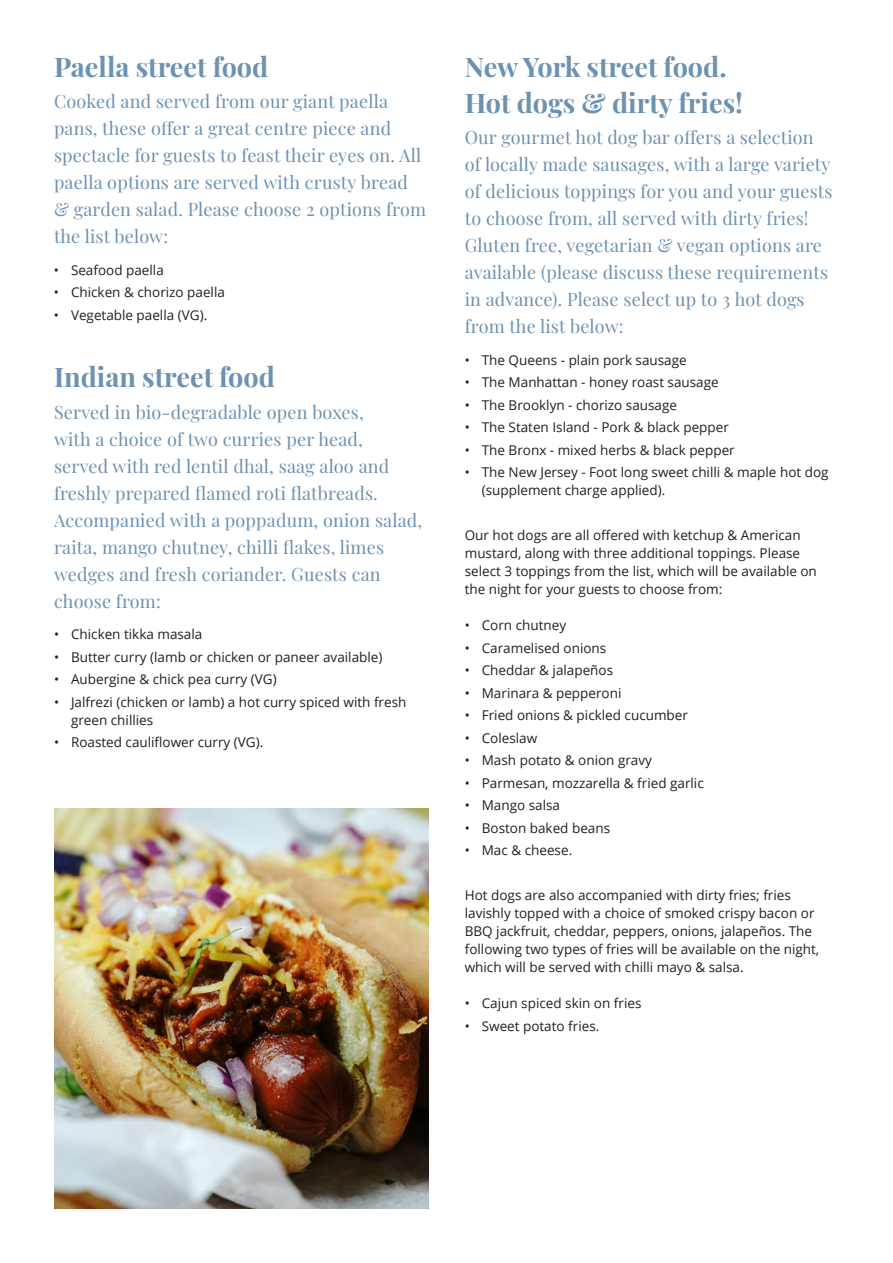
<style>
.page{position:relative;width:893px;height:1263px;background:#fff}
.page>*{position:absolute;margin:0;border:0;box-sizing:border-box;transform-origin:0 0}
.t1{font:700 27px/36px "Playfair Display";color:#6b91b3}
.t2{font:18px/27px "Playfair Display";letter-spacing:.01em;color:#6b91b3}
.t3{font:13.5px/18px "Open Sans";color:#231f20}
</style>
<div class="page">
<img style="left:54px;top:809px;width:374px;height:400px">
<h1 class="t1" style="left:54px;top:46px;width:216px">Paella street food</h1>
<h2 class="t2" style="left:54px;top:86px;width:374px">Cooked and served from our giant paella pans, these offer a great centre piece and spectacle for guests to feast their eyes on. All paella options are served with crusty bread &amp; garden salad. Please choose 2 options from the list below:</h2>
<p class="t3" style="left:54px;top:260px;width:111px">• Seafood paella</p>
<p class="t3" style="left:54px;top:283px;width:172px">• Chicken &amp; chorizo paella</p>
<p class="t3" style="left:54px;top:305px;width:155px">• Vegetable paella (VG).</p>
<h1 class="t1" style="left:54px;top:357px;width:222px">Indian street food</h1>
<p class="t2" style="left:54px;top:397px;width:370px">Served in bio-degradable open boxes,<br>with a choice of two curries per head,<br>served with red lentil dhal, saag aloo and freshly prepared flamed roti flatbreads.<br>Accompanied with a poppadum, onion salad, raita, mango chutney, chilli flakes, limes wedges and fresh coriander. Guests can choose from:</p>
<p class="t3" style="left:54px;top:625px;width:150px">• Chicken tikka masala</p>
<p class="t3" style="left:54px;top:647px;width:330px">• Butter curry (lamb or chicken or paneer available)</p>
<p class="t3" style="left:54px;top:670px;width:224px">• Aubergine &amp; chick pea curry (VG)</p>
<p class="t3" style="left:71px;top:692px;width:337px;text-indent:-17px">• Jalfrezi (chicken or lamb) a hot curry spiced with fresh green chillies</p>
<p class="t3" style="left:54px;top:733px;width:211px">• Roasted cauliflower curry (VG).</p>
<h1 class="t1" style="left:465px;top:46px;width:280px">New York street food.<br>Hot dogs &amp; dirty fries!</h1>
<p class="t2" style="left:465px;top:122px;width:369px">Our gourmet hot dog bar offers a selection of locally made sausages, with a large variety of delicious toppings for you and your guests to choose from, all served with dirty fries!<br>Gluten free, vegetarian &amp; vegan options are available (please discuss these requirements in advance). Please select up to 3 hot dogs from the list below:</p>
<p class="t3" style="left:465px;top:350px;width:223px">• The Queens - plain pork sausage</p>
<p class="t3" style="left:465px;top:373px;width:255px">• The Manhattan - honey roast sausage</p>
<p class="t3" style="left:465px;top:395px;width:214px">• The Brooklyn - chorizo sausage</p>
<p class="t3" style="left:465px;top:418px;width:266px">• The Staten Island - Pork &amp; black pepper</p>
<p class="t3" style="left:465px;top:440px;width:272px">• The Bronx - mixed herbs &amp; black pepper</p>
<p class="t3" style="left:482px;top:463px;width:348px;text-indent:-17px">• The New Jersey - Foot long sweet chilli &amp; maple hot dog (supplement charge applied).</p>
<p class="t3" style="left:465px;top:526px;width:354px">Our hot dogs are all offered with ketchup &amp; American mustard, along with three additional toppings. Please select 3 toppings from the list, which will be available on the night for your guests to choose from:</p>
<p class="t3" style="left:465px;top:616px;width:103px">• Corn chutney</p>
<p class="t3" style="left:465px;top:638px;width:143px">• Caramelised onions</p>
<p class="t3" style="left:465px;top:661px;width:150px">• Cheddar &amp; jalapeños</p>
<p class="t3" style="left:465px;top:683px;width:158px">• Marinara &amp; pepperoni</p>
<p class="t3" style="left:465px;top:706px;width:225px">• Fried onions &amp; pickled cucumber</p>
<p class="t3" style="left:465px;top:728px;width:74px">• Coleslaw</p>
<p class="t3" style="left:465px;top:751px;width:189px">• Mash potato &amp; onion gravy</p>
<p class="t3" style="left:465px;top:773px;width:241px">• Parmesan, mozzarella &amp; fried garlic</p>
<p class="t3" style="left:465px;top:796px;width:97px">• Mango salsa</p>
<p class="t3" style="left:465px;top:818px;width:147px">• Boston baked beans</p>
<p class="t3" style="left:465px;top:841px;width:109px">• Mac &amp; cheese.</p>
<p class="t3" style="left:465px;top:886px;width:356px">Hot dogs are also accompanied with dirty fries; fries lavishly topped with a choice of smoked crispy bacon or BBQ jackfruit, cheddar, peppers, onions, jalapeños. The following two types of fries will be available on the night, which will be served with chilli mayo &amp; salsa.</p>
<p class="t3" style="left:465px;top:994px;width:178px">• Cajun spiced skin on fries</p>
<p class="t3" style="left:465px;top:1016px;width:136px">• Sweet potato fries.</p>
</div>
